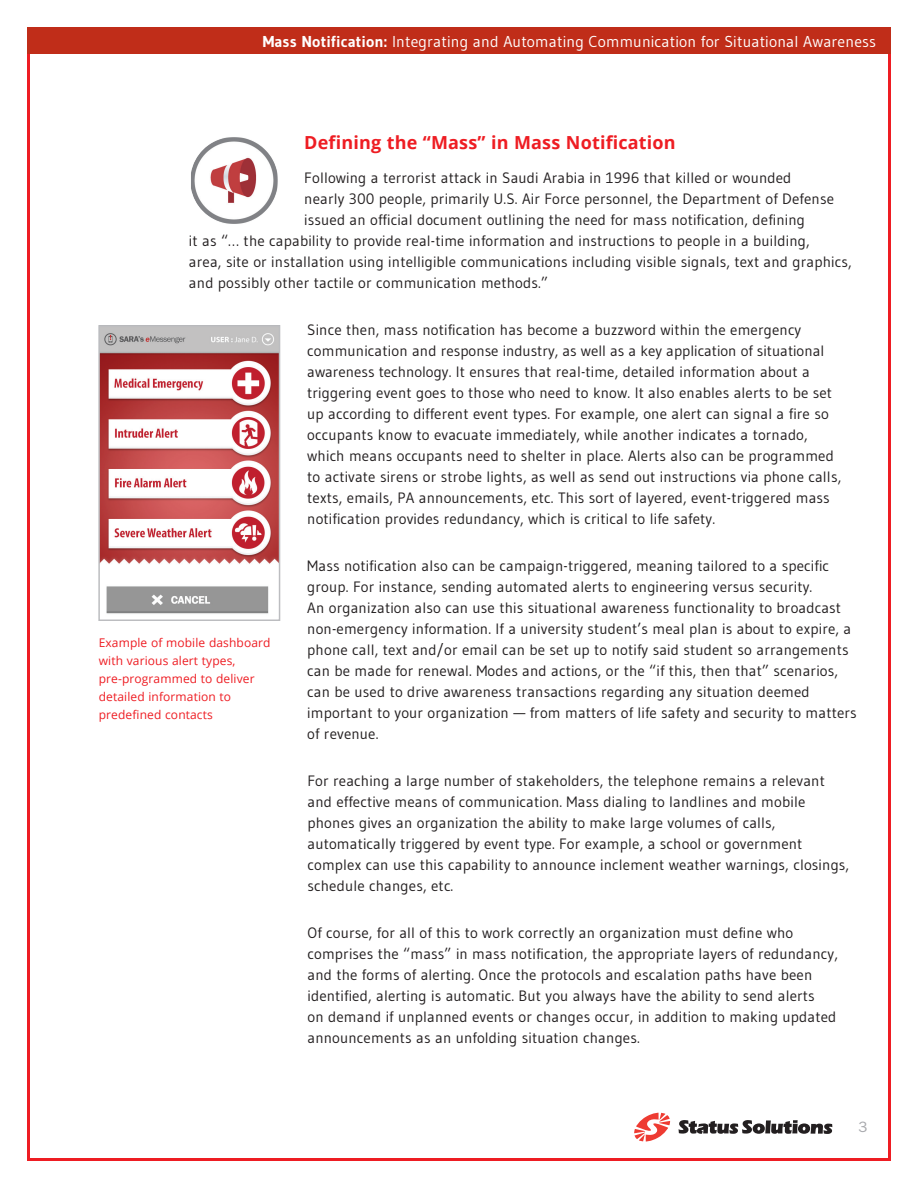
<style>
.page{position:relative;width:918px;height:1188px;background:#fff}
.page>*{position:absolute;margin:0;border:0;box-sizing:border-box;transform-origin:0 0}
.t1{font:700 18px "Open Sans";letter-spacing:.01em;color:#ee1d23}
.t2{font:15.75px "Gudea";letter-spacing:.01em;color:#fff}
.t3{font:15px/21px "Gudea";letter-spacing:.01em;color:#231f20}
.t4{font:15px "Franklin Gothic";color:#a8a9ad}
.t5{font:12px/18px "Open Sans";letter-spacing:.01em;color:#ee1d23}
.s1{font-weight:700}
</style>
<div class="page">
<div style="left:27px;top:27px;width:864px;height:27px;background:#c02d19"></div>
<svg style="left:679px;top:1120px;width:153px;height:14px"></svg>
<svg style="left:634px;top:1113px;width:36px;height:28px"></svg>
<img style="left:191px;top:137px;width:87px;height:87px">
<img style="left:101px;top:328px;width:176px;height:286px">
<div style="left:98px;top:325px;width:182px;height:296px;border:2px solid #bcbdc0"></div>
<p class="t2" style="left:263px;top:31px;width:615px"><span class="s1">Mass Notification:</span> Integrating and Automating Communication for Situational Awareness</p>
<p class="t1" style="left:304px;top:130px;width:373px">Defining the “Mass” in Mass Notification</p>
<p class="t3" style="left:304px;top:167px;width:489px">Following a terrorist attack in Saudi Arabia in 1996 that killed or wounded</p>
<p class="t3" style="left:304px;top:188px;width:531px">nearly 300 people, primarily U.S. Air Force personnel, the Department of Defense</p>
<p class="t3" style="left:304px;top:209px;width:502px">issued an official document outlining the need for mass notification, defining</p>
<p class="t3" style="left:189px;top:230px;width:622px">it as “… the capability to provide real-time information and instructions to people in a building,</p>
<p class="t3" style="left:189px;top:251px;width:664px">area, site or installation using intelligible communications including visible signals, text and graphics,</p>
<p class="t3" style="left:189px;top:272px;width:361px">and possibly other tactile or communication methods.”</p>
<p class="t3" style="left:307px;top:319px;width:536px">Since then, mass notification has become a buzzword within the emergency communication and response industry, as well as a key application of situational awareness technology. It ensures that real-time, detailed information about a triggering event goes to those who need to know. It also enables alerts to be set up according to different event types. For example, one alert can signal a fire so occupants know to evacuate immediately, while another indicates a tornado, which means occupants need to shelter in place. Alerts also can be programmed to activate sirens or strobe lights, as well as send out instructions via phone calls, texts, emails, PA announcements, etc. This sort of layered, event-triggered mass notification provides redundancy, which is critical to life safety.</p>
<p class="t3" style="left:307px;top:555px;width:551px">Mass notification also can be campaign-triggered, meaning tailored to a specific group. For instance, sending automated alerts to engineering versus security.<br>An organization also can use this situational awareness functionality to broadcast non-emergency information. If a university student’s meal plan is about to expire, a phone call, text and/or email can be set up to notify said student so arrangements can be made for renewal. Modes and actions, or the “if this, then that” scenarios, can be used to drive awareness transactions regarding any situation deemed important to your organization — from matters of life safety and security to matters of revenue.</p>
<p class="t3" style="left:307px;top:770px;width:543px">For reaching a large number of stakeholders, the telephone remains a relevant and effective means of communication. Mass dialing to landlines and mobile phones gives an organization the ability to make large volumes of calls, automatically triggered by event type. For example, a school or government complex can use this capability to announce inclement weather warnings, closings, schedule changes, etc.</p>
<p class="t3" style="left:307px;top:922px;width:532px">Of course, for all of this to work correctly an organization must define who comprises the “mass” in mass notification, the appropriate layers of redundancy, and the forms of alerting. Once the protocols and escalation paths have been identified, alerting is automatic. But you always have the ability to send alerts<br>on demand if unplanned events or changes occur, in addition to making updated announcements as an unfolding situation changes.</p>
<p class="t5" style="left:99px;top:634px;width:173px">Example of mobile dashboard with various alert types, pre-programmed to deliver detailed information to predefined contacts</p>
<p class="t4" style="left:858px;top:1118px;width:10px">3</p>
</div>
